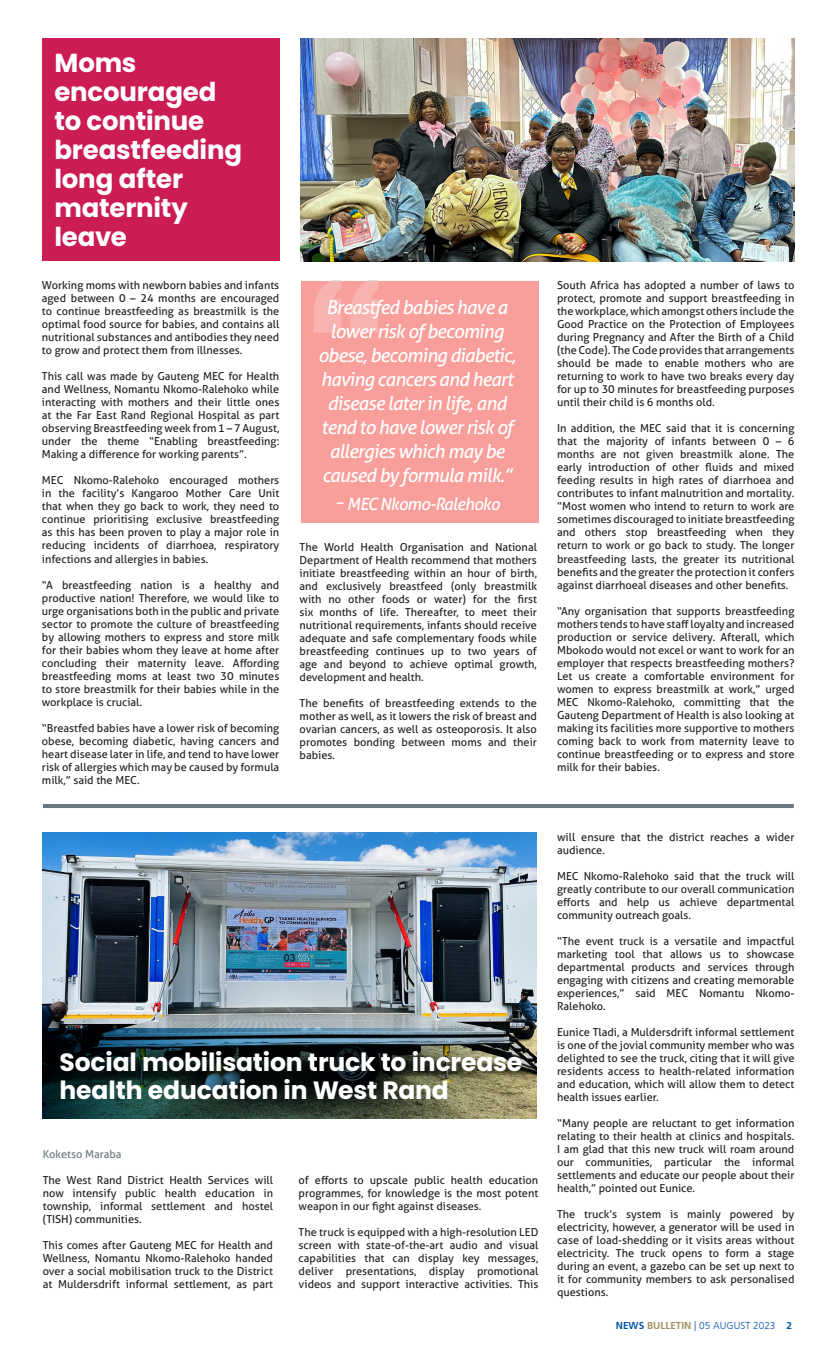
<style>
.page{position:relative;width:837px;height:1350px;background:#fff}
.page>*{position:absolute;margin:0;border:0;box-sizing:border-box;transform-origin:0 0}
.ARTICLE_ACCREDITATON{font:700 26px/29px "Poppins";letter-spacing:-.005em;color:#fff}
.ARTICLE_ACCREDITATON-2{font:700 25px/28px "Poppins";letter-spacing:-.01em;color:#fff}
.t1{font:italic 19px/24px "Aller";letter-spacing:-.04em;color:#fff;text-align:center}
.t2{font:italic 17px "Aller";letter-spacing:-.04em;color:#fff}
.BODY_COPY{font:11px/13px "Aller";color:#231f20;text-align:justify}
.BODY_COPY-2{font:11px "Aller";color:#68777f}
.t3{font:300 10px "Frutiger CE";color:#0155a7}
.s1{font-weight:700}
.s2{font-weight:700;color:#a29161}
</style>
<div class="page">
<hr style="left:43px;top:804px;width:750px;height:4px;background:#68777f">
<div style="left:42px;top:39px;width:237px;height:222px;background:#cc1c54"></div>
<img style="left:300px;top:39px;width:494px;height:222px">
<div style="left:300px;top:281px;width:238px;height:242px;background:#f89f9b"></div>
<svg style="left:314px;top:281px;width:64px;height:51px"></svg>
<img style="left:42px;top:832px;width:494px;height:286px">
<img style="left:43px;top:1028px;width:493px;height:90px">
<p class="ARTICLE_ACCREDITATON" style="left:54px;top:48px;width:189px">Moms encouraged to continue breastfeeding long after maternity</p>
<p class="ARTICLE_ACCREDITATON" style="left:54px;top:222px;width:74px">leave</p>
<p class="BODY_COPY" style="left:42px;top:279px;width:239px">Working moms with newborn babies and infants aged between 0 – 24 months are encouraged to continue breastfeeding as breastmilk is the optimal food source for babies, and contains all nutritional substances and antibodies they need to grow and protect them from illnesses.</p>
<p class="BODY_COPY" style="left:42px;top:370px;width:239px">This call was made by Gauteng MEC for Health and Wellness, Nomantu Nkomo-Ralehoko while interacting with mothers and their little ones at the Far East Rand Regional Hospital as part observing Breastfeeding week from 1 – 7 August, under the theme “Enabling breastfeeding:<br>Making a difference for working parents”.</p>
<p class="BODY_COPY" style="left:42px;top:474px;width:239px">MEC Nkomo-Ralehoko encouraged mothers in the facility’s Kangaroo Mother Care Unit that when they go back to work, they need to continue prioritising exclusive breastfeeding as this has been proven to play a major role in reducing incidents of diarrhoea, respiratory infections and allergies in babies.</p>
<p class="BODY_COPY" style="left:42px;top:578px;width:239px">“A breastfeeding nation is a healthy and productive nation! Therefore, we would like to urge organisations both in the public and private sector to promote the culture of breastfeeding by allowing mothers to express and store milk for their babies whom they leave at home after concluding their maternity leave. Affording breastfeeding moms at least two 30 minutes to store breastmilk for their babies while in the workplace is crucial.</p>
<p class="BODY_COPY" style="left:42px;top:721px;width:239px">“Breastfed babies have a lower risk of becoming obese, becoming diabetic, having cancers and heart disease later in life, and tend to have lower risk of allergies which may be caused by formula milk,” said the MEC.</p>
<p class="t1" style="left:318px;top:295px;width:199px">Breastfed babies have a lower risk of becoming obese, becoming diabetic, having cancers and heart disease later in life, and tend to have lower risk of allergies which may be caused by formula milk.”</p>
<p class="t2" style="left:334px;top:493px;width:167px">~ MEC Nkomo-Ralehoko</p>
<p class="BODY_COPY" style="left:299px;top:541px;width:239px">The World Health Organisation and National Department of Health recommend that mothers initiate breastfeeding within an hour of birth, and exclusively breastfeed (only breastmilk with no other foods or water) for the first six months of life. Thereafter, to meet their nutritional requirements, infants should receive adequate and safe complementary foods while breastfeeding continues up to two years of age and beyond to achieve optimal growth, development and health.</p>
<p class="BODY_COPY" style="left:299px;top:697px;width:239px">The benefits of breastfeeding extends to the mother as well, as it lowers the risk of breast and ovarian cancers, as well as osteoporosis. It also promotes bonding between moms and their babies.</p>
<p class="BODY_COPY" style="left:557px;top:279px;width:239px">South Africa has adopted a number of laws to protect, promote and support breastfeeding in the workplace, which amongst others include the Good Practice on the Protection of Employees during Pregnancy and After the Birth of a Child (the Code). The Code provides that arrangements should be made to enable mothers who are returning to work to have two breaks every day for up to 30 minutes for breastfeeding purposes until their child is 6 months old.</p>
<p class="BODY_COPY" style="left:557px;top:422px;width:239px">In addition, the MEC said that it is concerning that the majority of infants between 0 – 6 months are not given breastmilk alone. The early introduction of other fluids and mixed feeding results in high rates of diarrhoea and contributes to infant malnutrition and mortality.</p>
<p class="BODY_COPY" style="left:557px;top:500px;width:239px">“Most women who intend to return to work are sometimes discouraged to initiate breastfeeding and others stop breastfeeding when they return to work or go back to study. The longer breastfeeding lasts, the greater its nutritional benefits and the greater the protection it confers against diarrhoeal diseases and other benefits.</p>
<p class="BODY_COPY" style="left:557px;top:604px;width:239px">“Any organisation that supports breastfeeding mothers tends to have staff loyalty and increased production or service delivery. Afterall, which Mbokodo would not excel or want to work for an employer that respects breastfeeding mothers?<br>Let us create a comfortable environment for women to express breastmilk at work,” urged MEC Nkomo-Ralehoko, committing that the Gauteng Department of Health is also looking at making its facilities more supportive to mothers coming back to work from maternity leave to continue breastfeeding or to express and store milk for their babies.</p>
<p class="ARTICLE_ACCREDITATON-2" style="left:60px;top:1048px;width:464px">Social mobilisation truck to increase health education in West Rand</p>
<p class="BODY_COPY-2" style="left:43px;top:1147px;width:80px">Koketso Maraba</p>
<p class="BODY_COPY" style="left:43px;top:1173px;width:232px">The West Rand District Health Services will now intensify public health education in township, informal settlement and hostel (TISH) communities.</p>
<p class="BODY_COPY" style="left:43px;top:1238px;width:232px">This comes after Gauteng MEC for Health and Wellness, Nomantu Nkomo-Ralehoko handed over a social mobilisation truck to the District at Muldersdrift informal settlement, as part</p>
<p class="BODY_COPY" style="left:298px;top:1173px;width:241px">of efforts to upscale public health education programmes, for knowledge is the most potent weapon in our fight against diseases.</p>
<p class="BODY_COPY" style="left:298px;top:1225px;width:241px">The truck is equipped with a high-resolution LED screen with state-of-the-art audio and visual capabilities that can display key messages, deliver presentations, display promotional videos and support interactive activities. This</p>
<p class="BODY_COPY" style="left:557px;top:830px;width:239px">will ensure that the district reaches a wider audience.</p>
<p class="BODY_COPY" style="left:557px;top:869px;width:239px">MEC Nkomo-Ralehoko said that the truck will greatly contribute to our overall communication efforts and help us achieve departmental community outreach goals.</p>
<p class="BODY_COPY" style="left:557px;top:934px;width:239px">“The event truck is a versatile and impactful marketing tool that allows us to showcase departmental products and services through engaging with citizens and creating memorable experiences,” said MEC Nomantu Nkomo-Ralehoko.</p>
<p class="BODY_COPY" style="left:557px;top:1025px;width:239px">Eunice Tladi, a Muldersdrift informal settlement is one of the jovial community member who was delighted to see the truck, citing that it will give residents access to health-related information and education, which will allow them to detect health issues earlier.</p>
<p class="BODY_COPY" style="left:557px;top:1116px;width:239px">“Many people are reluctant to get information relating to their health at clinics and hospitals.<br>I am glad that this new truck will roam around our communities, particular the informal settlements and educate our people about their health,” pointed out Eunice.</p>
<p class="BODY_COPY" style="left:557px;top:1207px;width:239px">The truck’s system is mainly powered by electricity, however, a generator will be used in case of load-shedding or it visits areas without electricity. The truck opens to form a stage during an event, a gazebo can be set up next to it for community members to ask personalised questions.</p>
<p class="t3" style="left:615px;top:1319px;width:178px"><span class="s1">NEWS</span> <span class="s2">BULLETIN</span> | 05 AUGUST 2023 <span class="s1">2</span></p>
</div>
